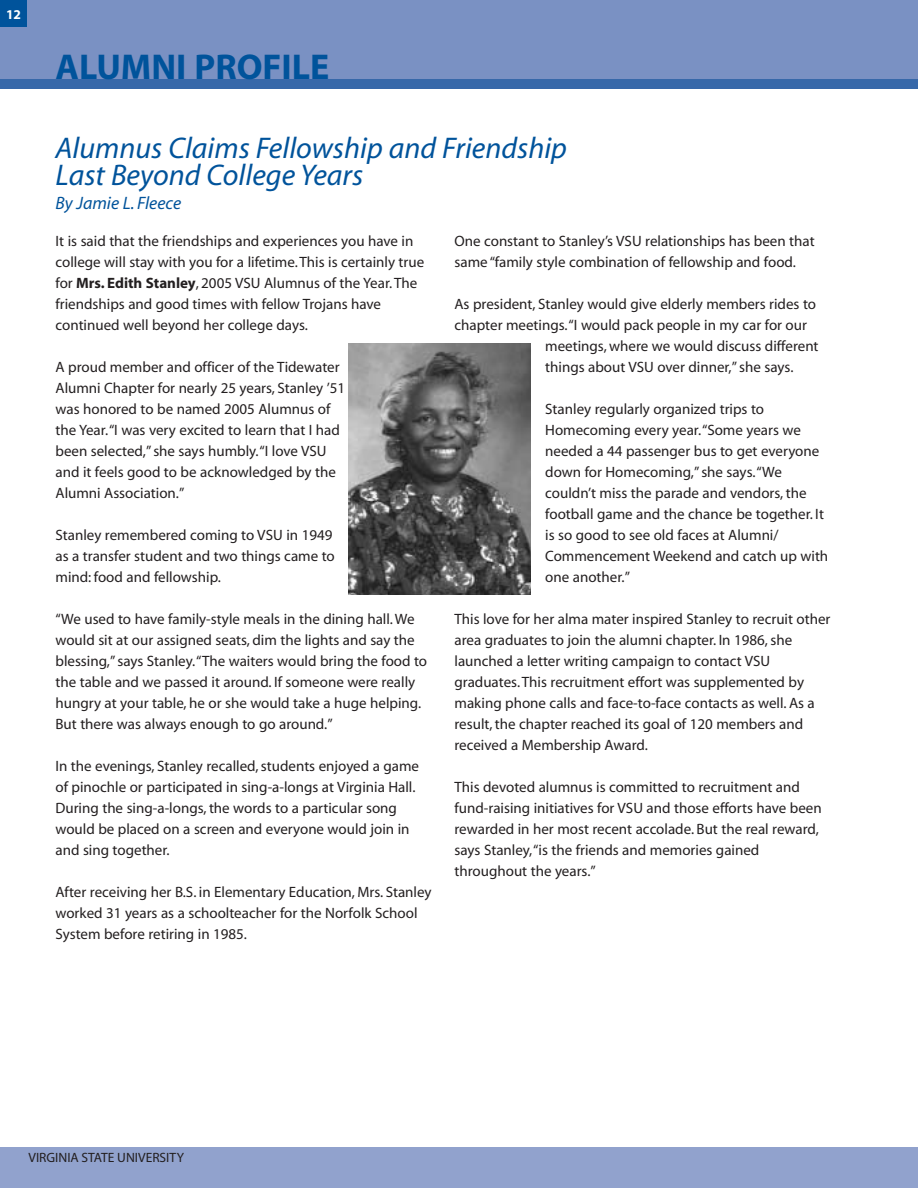
<style>
.page{position:relative;width:918px;height:1188px;background:#fff}
.page>*{position:absolute;margin:0;border:0;box-sizing:border-box;transform-origin:0 0}
.t1{font:700 36px "Myriad";color:#00539b}
.t2{font:italic 30px/27px "Myriad";color:#00539b}
.t3{font:italic 18px "Myriad";color:#00539b}
.t4{font:15px/21px "Myriad";color:#231f20}
.t5{font:13.5px "Myriad";color:#231f20}
.t6{font:700 13.5px "Myriad";color:#fff}
.s1{font-weight:700}
</style>
<div class="page">
<div style="left:0;top:1148px;width:918px;height:40px;background:#91a2cd"></div>
<div style="left:0;top:75px;width:918px;height:14px;background:#3768a9"></div>
<div style="left:0;top:0;width:918px;height:78px;background:#7a91c3"></div>
<div style="left:0;top:0;width:27px;height:27px;background:#00539b"></div>
<img style="left:349px;top:344px;width:181px;height:250px">
<p class="t6" style="left:6px;top:9px;width:16px">12</p>
<h1 class="t1" style="left:56px;top:53px;width:275px">ALUMNI PROFILE</h1>
<h2 class="t2" style="left:56px;top:137px;width:513px">Alumnus Claims Fellowship and Friendship<br>Last Beyond College Years</h2>
<p class="t3" style="left:56px;top:196px;width:127px">By Jamie L. Fleece</p>
<p class="t4" style="left:56px;top:232px;width:370px">It is said that the friendships and experiences you have in college will stay with you for a lifetime. This is certainly true for <span class="s1">Mrs. Edith Stanley</span>, 2005 VSU Alumnus of the Year. The friendships and good times with fellow Trojans have continued well beyond her college days.</p>
<p class="t4" style="left:56px;top:358px;width:291px">A proud member and officer of the Tidewater Alumni Chapter for nearly 25 years, Stanley ’51 was honored to be named 2005 Alumnus of the Year.“I was very excited to learn that I had been selected,” she says humbly.“I love VSU and it feels good to be acknowledged by the Alumni Association.”</p>
<p class="t4" style="left:56px;top:526px;width:281px">Stanley remembered coming to VSU in 1949 as a transfer student and two things came to mind: food and fellowship.</p>
<p class="t4" style="left:56px;top:610px;width:373px">“We used to have family-style meals in the dining hall. We would sit at our assigned seats, dim the lights and say the blessing,” says Stanley.“The waiters would bring the food to the table and we passed it around. If someone were really hungry at your table, he or she would take a huge helping.<br>But there was always enough to go around.”</p>
<p class="t4" style="left:56px;top:757px;width:365px">In the evenings, Stanley recalled, students enjoyed a game of pinochle or participated in sing-a-longs at Virginia Hall.<br>During the sing-a-longs, the words to a particular song would be placed on a screen and everyone would join in and sing together.</p>
<p class="t4" style="left:56px;top:883px;width:378px">After receiving her B.S. in Elementary Education, Mrs. Stanley worked 31 years as a schoolteacher for the Norfolk School<br>System before retiring in 1985.</p>
<p class="t4" style="left:454px;top:232px;width:362px">One constant to Stanley’s VSU relationships has been that same “family style combination of fellowship and food.</p>
<p class="t4" style="left:454px;top:295px;width:363px">As president, Stanley would give elderly members rides to</p>
<p class="t4" style="left:454px;top:316px;width:354px">chapter meetings.“I would pack people in my car for our</p>
<p class="t4" style="left:545px;top:337px;width:275px">meetings, where we would discuss different</p>
<p class="t4" style="left:545px;top:358px;width:250px">things about VSU over dinner,” she says.</p>
<p class="t4" style="left:545px;top:400px;width:285px">Stanley regularly organized trips to Homecoming every year.“Some years we needed a 44 passenger bus to get everyone down for Homecoming,” she says.“We couldn’t miss the parade and vendors, the football game and the chance be together. It is so good to see old faces at Alumni/ Commencement Weekend and catch up with one another.”</p>
<p class="t4" style="left:455px;top:610px;width:378px">This love for her alma mater inspired Stanley to recruit other area graduates to join the alumni chapter. In 1986, she launched a letter writing campaign to contact VSU graduates. This recruitment effort was supplemented by making phone calls and face-to-face contacts as well. As a result, the chapter reached its goal of 120 members and received a Membership Award.</p>
<p class="t4" style="left:455px;top:778px;width:369px">This devoted alumnus is committed to recruitment and fund-raising initiatives for VSU and those efforts have been rewarded in her most recent accolade. But the real reward, says Stanley,“is the friends and memories gained throughout the years.”</p>
<p class="t5" style="left:28px;top:1152px;width:157px">VIRGINIA STATE UNIVERSITY</p>
</div>
